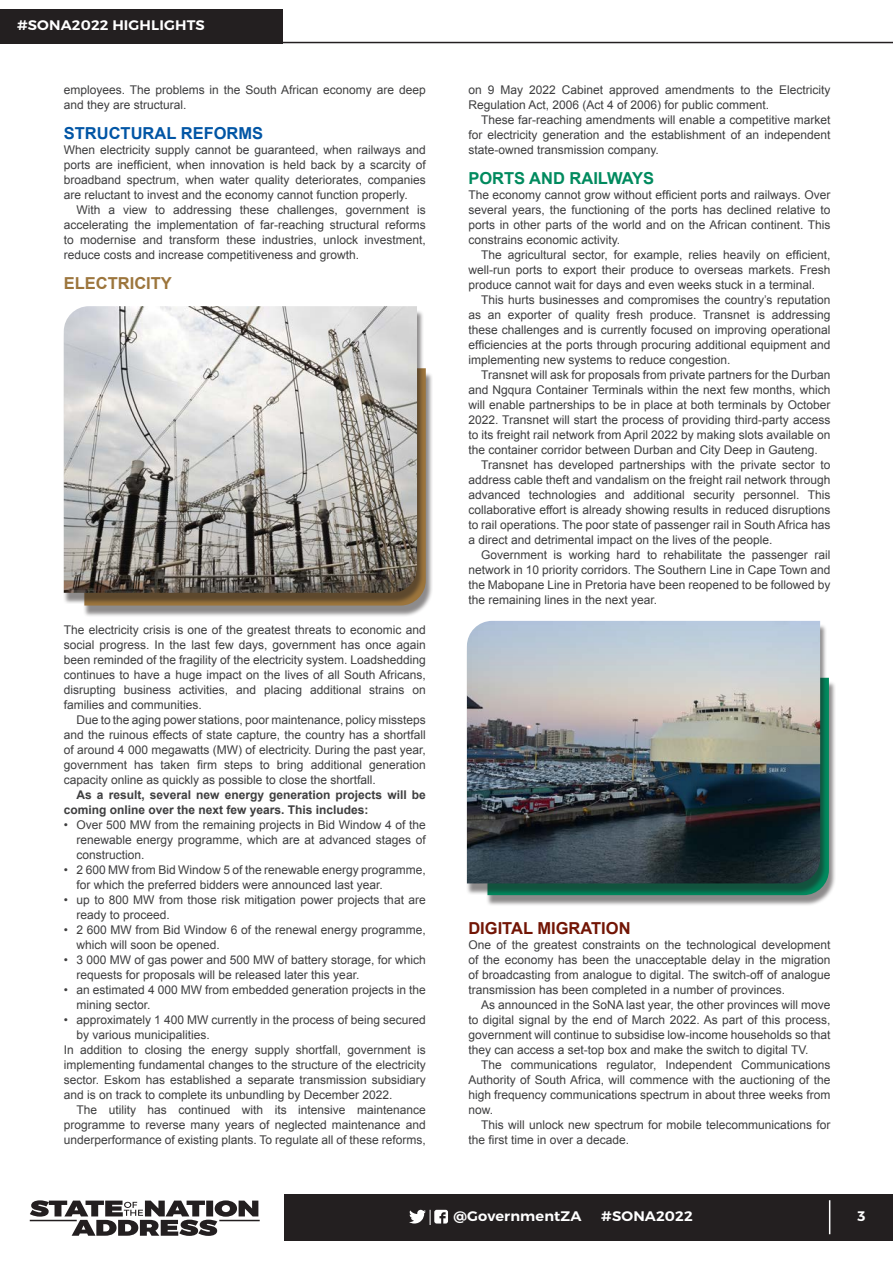
<style>
.page{position:relative;width:893px;height:1263px;background:#fff}
.page>*{position:absolute;margin:0;border:0;box-sizing:border-box;transform-origin:0 0}
.t1{font:700 16.5px "Arial";color:#0155a5}
.t2{font:700 16.5px "Arial";color:#008a5e}
.t3{font:700 16.5px "Arial";color:#721505}
.t4{font:700 16.5px "Arial";color:#9c753c}
.t5{font:13.8px "Trueno S Bd";letter-spacing:.01em;color:#fff;scale:1.05 1}
.t6{font:12px/15px "Arial";color:#3e3e3f;text-align:justify}
.t7{font:700 12px/15px "Arial";color:#3e3e3f}
</style>
<div class="page">
<div style="left:284px;top:1194px;width:609px;height:47px;background:#231f20"></div>
<svg style="left:409px;top:1210px;width:39px;height:15px"></svg>
<hr style="left:219px;top:1220px;width:41px;height:1px;background:#231f20">
<svg style="left:30px;top:1200px;width:228px;height:36px"></svg>
<hr style="left:829px;top:1200px;width:1px;height:34px;background:#fff">
<div style="left:0;top:9px;width:283px;height:34px;background:#231f20"></div>
<hr style="left:0;top:42px;width:893px;height:1px;background:#231f20">
<div style="left:83px;top:372px;width:350px;height:245px;background:#231f20;opacity:.52"></div>
<div style="left:63px;top:310px;width:361px;height:294px;background:#231f20;opacity:.52"></div>
<img style="left:64px;top:306px;width:353px;height:287px">
<div style="left:486px;top:681px;width:350px;height:225px;background:#231f20;opacity:.52"></div>
<div style="left:466px;top:624px;width:361px;height:271px;background:#231f20;opacity:.52"></div>
<img style="left:467px;top:621px;width:353px;height:262px">
<p class="t5" style="left:17px;top:17px;width:180px">#SONA2022 HIGHLIGHTS</p>
<p class="t6" style="left:64px;top:82px;width:363px">employees. The problems in the South African economy are deep and they are structural.</p>
<p class="t1" style="left:64px;top:122px;width:201px">STRUCTURAL REFORMS</p>
<p class="t6" style="left:64px;top:142px;width:364px">When electricity supply cannot be guaranteed, when railways and ports are inefficient, when innovation is held back by a scarcity of broadband spectrum, when water quality deteriorates, companies are reluctant to invest and the economy cannot function properly.</p>
<p class="t6" style="left:64px;top:202px;width:364px;text-indent:13px">With a view to addressing these challenges, government is accelerating the implementation of far-reaching structural reforms to modernise and transform these industries, unlock investment, reduce costs and increase competitiveness and growth.</p>
<p class="t4" style="left:64px;top:272px;width:110px">ELECTRICITY</p>
<p class="t6" style="left:64px;top:622px;width:364px">The electricity crisis is one of the greatest threats to economic and social progress. In the last few days, government has once again been reminded of the fragility of the electricity system. Loadshedding continues to have a huge impact on the lives of all South Africans, disrupting business activities, and placing additional strains on families and communities.</p>
<p class="t6" style="left:64px;top:712px;width:364px;text-indent:13px">Due to the aging power stations, poor maintenance, policy missteps and the ruinous effects of state capture, the country has a shortfall of around 4 000 megawatts (MW) of electricity. During the past year, government has taken firm steps to bring additional generation capacity online as quickly as possible to close the shortfall.</p>
<p class="t7" style="left:64px;top:787px;width:364px;text-indent:13px">As a result, several new energy generation projects will be coming online over the next few years. This includes:</p>
<p class="t6" style="left:77px;top:817px;width:351px;text-indent:-13px">• Over 500 MW from the remaining projects in Bid Window 4 of the renewable energy programme, which are at advanced stages of construction.</p>
<p class="t6" style="left:77px;top:862px;width:351px;text-indent:-13px">• 2 600 MW from Bid Window 5 of the renewable energy programme, for which the preferred bidders were announced last year.</p>
<p class="t6" style="left:77px;top:892px;width:351px;text-indent:-13px">• up to 800 MW from those risk mitigation power projects that are ready to proceed.</p>
<p class="t6" style="left:77px;top:922px;width:351px;text-indent:-13px">• 2 600 MW from Bid Window 6 of the renewal energy programme, which will soon be opened.</p>
<p class="t6" style="left:77px;top:952px;width:351px;text-indent:-13px">• 3 000 MW of gas power and 500 MW of battery storage, for which requests for proposals will be released later this year.</p>
<p class="t6" style="left:77px;top:982px;width:351px;text-indent:-13px">• an estimated 4 000 MW from embedded generation projects in the mining sector.</p>
<p class="t6" style="left:77px;top:1012px;width:351px;text-indent:-13px">• approximately 1 400 MW currently in the process of being secured by various municipalities.</p>
<p class="t6" style="left:64px;top:1042px;width:364px">In addition to closing the energy supply shortfall, government is implementing fundamental changes to the structure of the electricity sector. Eskom has established a separate transmission subsidiary and is on track to complete its unbundling by December 2022.</p>
<p class="t6" style="left:64px;top:1102px;width:364px;text-indent:13px">The utility has continued with its intensive maintenance programme to reverse many years of neglected maintenance and underperformance of existing plants. To regulate all of these reforms,</p>
<p class="t6" style="left:468px;top:82px;width:364px">on 9 May 2022 Cabinet approved amendments to the Electricity<br>Regulation Act, 2006 (Act 4 of 2006) for public comment.</p>
<p class="t6" style="left:468px;top:112px;width:364px;text-indent:13px">These far-reaching amendments will enable a competitive market for electricity generation and the establishment of an independent state-owned transmission company.</p>
<p class="t2" style="left:468px;top:167px;width:187px">PORTS AND RAILWAYS</p>
<p class="t6" style="left:468px;top:187px;width:364px">The economy cannot grow without efficient ports and railways. Over several years, the functioning of the ports has declined relative to ports in other parts of the world and on the African continent. This constrains economic activity.</p>
<p class="t6" style="left:468px;top:247px;width:364px;text-indent:13px">The agricultural sector, for example, relies heavily on efficient, well-run ports to export their produce to overseas markets. Fresh produce cannot wait for days and even weeks stuck in a terminal.</p>
<p class="t6" style="left:468px;top:292px;width:364px;text-indent:13px">This hurts businesses and compromises the country’s reputation as an exporter of quality fresh produce. Transnet is addressing these challenges and is currently focused on improving operational efficiencies at the ports through procuring additional equipment and implementing new systems to reduce congestion.</p>
<p class="t6" style="left:468px;top:367px;width:364px;text-indent:13px">Transnet will ask for proposals from private partners for the Durban and Ngqura Container Terminals within the next few months, which will enable partnerships to be in place at both terminals by October 2022. Transnet will start the process of providing third-party access to its freight rail network from April 2022 by making slots available on the container corridor between Durban and City Deep in Gauteng.</p>
<p class="t6" style="left:468px;top:457px;width:364px;text-indent:13px">Transnet has developed partnerships with the private sector to address cable theft and vandalism on the freight rail network through advanced technologies and additional security personnel. This collaborative effort is already showing results in reduced disruptions to rail operations. The poor state of passenger rail in South Africa has a direct and detrimental impact on the lives of the people.</p>
<p class="t6" style="left:468px;top:547px;width:364px;text-indent:13px">Government is working hard to rehabilitate the passenger rail network in 10 priority corridors. The Southern Line in Cape Town and the Mabopane Line in Pretoria have been reopened to be followed by the remaining lines in the next year.</p>
<p class="t3" style="left:468px;top:917px;width:164px">DIGITAL MIGRATION</p>
<p class="t6" style="left:468px;top:937px;width:364px">One of the greatest constraints on the technological development of the economy has been the unacceptable delay in the migration of broadcasting from analogue to digital. The switch-off of analogue transmission has been completed in a number of provinces.</p>
<p class="t6" style="left:468px;top:997px;width:364px;text-indent:13px">As announced in the SoNA last year, the other provinces will move to digital signal by the end of March 2022. As part of this process, government will continue to subsidise low-income households so that they can access a set-top box and make the switch to digital TV.</p>
<p class="t6" style="left:468px;top:1057px;width:364px;text-indent:13px">The communications regulator, Independent Communications Authority of South Africa, will commence with the auctioning of the high frequency communications spectrum in about three weeks from now.</p>
<p class="t6" style="left:468px;top:1117px;width:364px;text-indent:13px">This will unlock new spectrum for mobile telecommunications for the first time in over a decade.</p>
<p class="t5" style="left:454px;top:1208px;width:123px">@GovernmentZA</p>
<p class="t5" style="left:601px;top:1208px;width:89px">#SONA2022</p>
<p class="t5" style="left:857px;top:1208px;width:9px">3</p>
</div>
